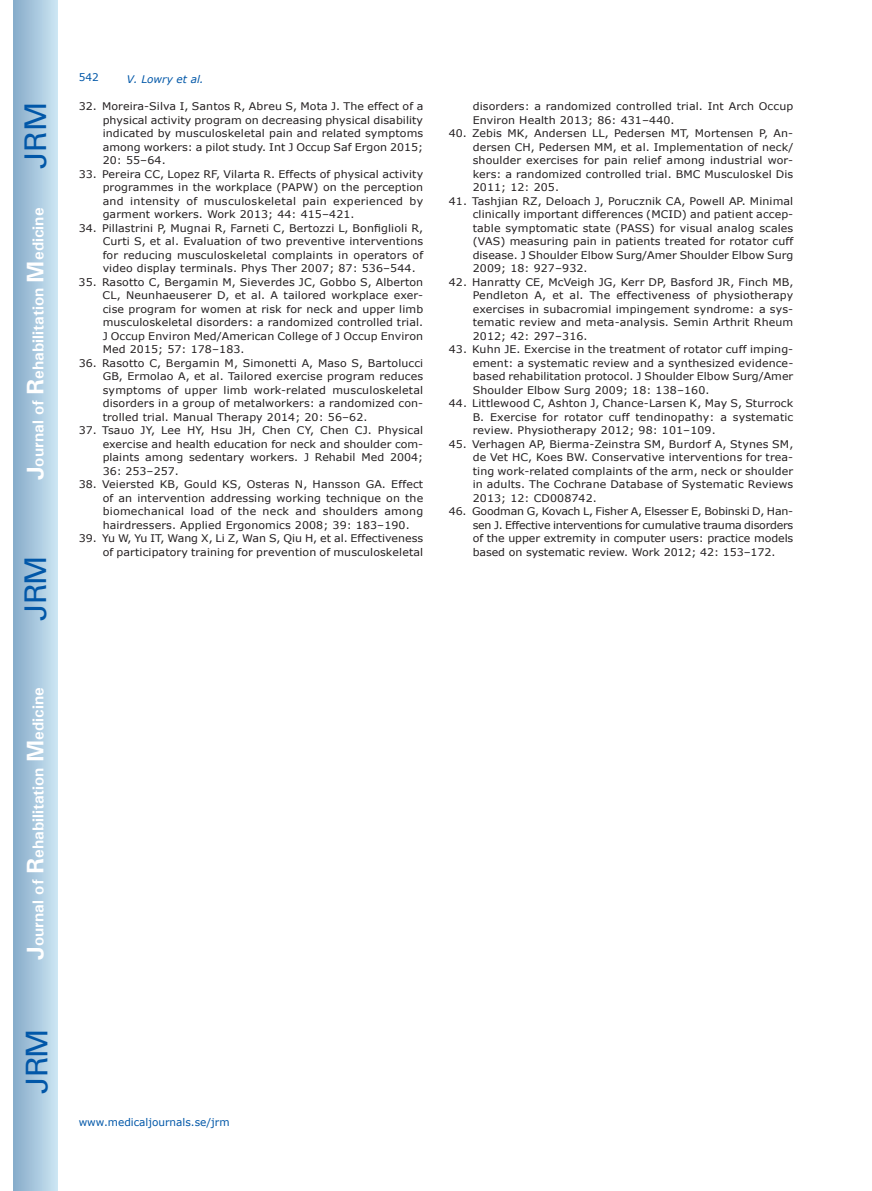
<style>
.page{position:relative;width:872px;height:1191px;background:#fff}
.page>*{position:absolute;margin:0;border:0;box-sizing:border-box;transform-origin:0 0}
.t1{font:30px "Univers";letter-spacing:-.03em;color:#0157a8}
.t2{font:700 15.75px "Univers";color:#fff}
.t3{font:10.5px/13.5px "Verdana";letter-spacing:.01em;color:#231f20;text-align:justify;scale:1.05 1}
.t4{font:10.5px "Verdana";color:#0157a8}
.t5{font:italic 10.5px "Verdana";color:#0157a8}
.s1{font-size:24px}
</style>
<div class="page">
<div style="left:14px;top:0;width:43px;height:1191px;background:linear-gradient(to right,#88acca,#cbe5f2)"></div>
<h1 class="t1" style="left:18px;top:169px;width:68px;rotate:-90deg">JRM</h1>
<h2 class="t2" style="left:28px;top:480px;width:274px;rotate:-90deg"><span class="s1">J</span>ournal of <span class="s1">R</span>ehabilitation <span class="s1">M</span>edicine</h2>
<h1 class="t1" style="left:18px;top:620px;width:67px;rotate:-90deg">JRM</h1>
<h2 class="t2" style="left:28px;top:959px;width:274px;rotate:-90deg"><span class="s1">J</span>ournal of <span class="s1">R</span>ehabilitation <span class="s1">M</span>edicine</h2>
<h1 class="t1" style="left:19px;top:1093px;width:67px;rotate:-90deg">JRM</h1>
<p class="t4" style="left:79px;top:70px;width:22px">542</p>
<p class="t5" style="left:127px;top:72px;width:78px">V. Lowry et al.</p>
<p class="t3" style="left:103px;top:99px;width:307px;text-indent:-24px">32. Moreira-Silva I, Santos R, Abreu S, Mota J. The effect of a physical activity program on decreasing physical disability indicated by musculoskeletal pain and related symptoms among workers: a pilot study. Int J Occup Saf Ergon 2015; 20: 55–64.</p>
<p class="t3" style="left:103px;top:167px;width:307px;text-indent:-24px">33. Pereira CC, Lopez RF, Vilarta R. Effects of physical activity programmes in the workplace (PAPW) on the perception and intensity of musculoskeletal pain experienced by garment workers. Work 2013; 44: 415–421.</p>
<p class="t3" style="left:103px;top:221px;width:307px;text-indent:-24px">34. Pillastrini P, Mugnai R, Farneti C, Bertozzi L, Bonfiglioli R, Curti S, et al. Evaluation of two preventive interventions for reducing musculoskeletal complaints in operators of video display terminals. Phys Ther 2007; 87: 536–544.</p>
<p class="t3" style="left:103px;top:275px;width:307px;text-indent:-24px">35. Rasotto C, Bergamin M, Sieverdes JC, Gobbo S, Alberton CL, Neunhaeuserer D, et al. A tailored workplace exer&shy;cise program for women at risk for neck and upper limb musculoskeletal disorders: a randomized controlled trial.<br>J Occup Environ Med/American College of J Occup Environ Med 2015; 57: 178–183.</p>
<p class="t3" style="left:103px;top:356px;width:307px;text-indent:-24px">36. Rasotto C, Bergamin M, Simonetti A, Maso S, Bartolucci GB, Ermolao A, et al. Tailored exercise program reduces symptoms of upper limb work-related musculoskeletal disorders in a group of metalworkers: a randomized con&shy;trolled trial. Manual Therapy 2014; 20: 56–62.</p>
<p class="t3" style="left:103px;top:423px;width:307px;text-indent:-24px">37. Tsauo JY, Lee HY, Hsu JH, Chen CY, Chen CJ. Physical exercise and health education for neck and shoulder com&shy;plaints among sedentary workers. J Rehabil Med 2004; 36: 253–257.</p>
<p class="t3" style="left:103px;top:477px;width:307px;text-indent:-24px">38. Veiersted KB, Gould KS, Osteras N, Hansson GA. Effect of an intervention addressing working technique on the biomechanical load of the neck and shoulders among hairdressers. Applied Ergonomics 2008; 39: 183–190.</p>
<p class="t3" style="left:79px;top:531px;width:330px;text-align:right">39. Yu W, Yu IT, Wang X, Li Z, Wan S, Qiu H, et al. Effectiveness of participatory training for prevention of musculoskeletal</p>
<p class="t3" style="left:473px;top:99px;width:307px">disorders: a randomized controlled trial. Int Arch Occup<br>Environ Health 2013; 86: 431–440.</p>
<p class="t3" style="left:473px;top:126px;width:307px;text-indent:-24px">40. Zebis MK, Andersen LL, Pedersen MT, Mortensen P, An&shy;dersen CH, Pedersen MM, et al. Implementation of neck/ shoulder exercises for pain relief among industrial wor&shy;kers: a randomized controlled trial. BMC Musculoskel Dis 2011; 12: 205.</p>
<p class="t3" style="left:473px;top:194px;width:307px;text-indent:-24px">41. Tashjian RZ, Deloach J, Porucznik CA, Powell AP. Minimal clinically important differences (MCID) and patient accep&shy;table symptomatic state (PASS) for visual analog scales (VAS) measuring pain in patients treated for rotator cuff disease. J Shoulder Elbow Surg/Amer Shoulder Elbow Surg 2009; 18: 927–932.</p>
<p class="t3" style="left:473px;top:275px;width:307px;text-indent:-24px">42. Hanratty CE, McVeigh JG, Kerr DP, Basford JR, Finch MB, Pendleton A, et al. The effectiveness of physiotherapy exercises in subacromial impingement syndrome: a sys&shy;tematic review and meta-analysis. Semin Arthrit Rheum 2012; 42: 297–316.</p>
<p class="t3" style="left:473px;top:342px;width:307px;text-indent:-24px">43. Kuhn JE. Exercise in the treatment of rotator cuff imping&shy;ement: a systematic review and a synthesized evidence&shy;based rehabilitation protocol. J Shoulder Elbow Surg/Amer Shoulder Elbow Surg 2009; 18: 138–160.</p>
<p class="t3" style="left:473px;top:396px;width:307px;text-indent:-24px">44. Littlewood C, Ashton J, Chance-Larsen K, May S, Sturrock B. Exercise for rotator cuff tendinopathy: a systematic review. Physiotherapy 2012; 98: 101–109.</p>
<p class="t3" style="left:473px;top:437px;width:307px;text-indent:-24px">45. Verhagen AP, Bierma-Zeinstra SM, Burdorf A, Stynes SM, de Vet HC, Koes BW. Conservative interventions for trea&shy;ting work-related complaints of the arm, neck or shoulder in adults. The Cochrane Database of Systematic Reviews 2013; 12: CD008742.</p>
<p class="t3" style="left:473px;top:504px;width:307px;text-indent:-24px">46. Goodman G, Kovach L, Fisher A, Elsesser E, Bobinski D, Han&shy;sen J. Effective interventions for cumulative trauma disorders of the upper extremity in computer users: practice models based on systematic review. Work 2012; 42: 153–172.</p>
<p class="t4" style="left:79px;top:1114px;width:152px">www.medicaljournals.se/jrm</p>
</div>
